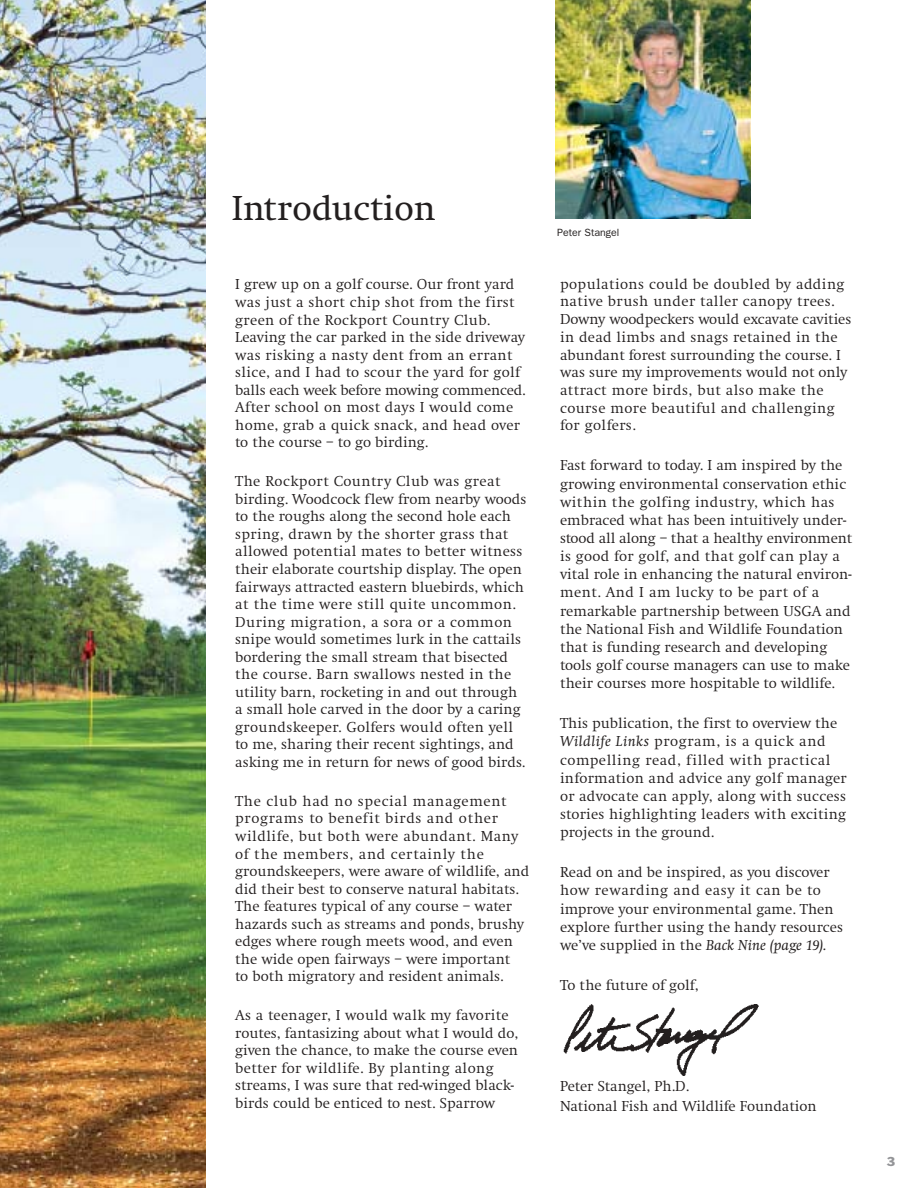
<style>
.page{position:relative;width:918px;height:1188px;background:#fff}
.page>*{position:absolute;margin:0;border:0;box-sizing:border-box;transform-origin:0 0}
.t1{font:36px "Swift EF";color:#231f1f}
.t2{font:300 15px/17.5px "Swift EF";color:#231f1f}
.t3{font:300 15px/17.5px "Swift EF";letter-spacing:.02em;color:#231f1f}
.t4{font:12px "Franklin Gothic";color:#939497}
.t5{font:10.5px "Franklin Gothic";color:#231f1f}
.s1{font-weight:400;font-style:italic}
</style>
<div class="page">
<img style="left:556px;top:0;width:195px;height:218px">
<img style="left:0;top:0;width:205px;height:1188px">
<img style="left:563px;top:1004px;width:196px;height:72px">
<h1 class="t1" style="left:232px;top:194px;width:206px">Introduction</h1>
<p class="t3" style="left:235px;top:277px;width:292px">I grew up on a golf course. Our front yard was just a short chip shot from the first green of the Rockport Country Club.<br>Leaving the car parked in the side driveway was risking a nasty dent from an errant slice, and I had to scour the yard for golf balls each week before mowing commenced.<br>After school on most days I would come home, grab a quick snack, and head over to the course – to go birding.</p>
<p class="t2" style="left:235px;top:474px;width:293px">The Rockport Country Club was great birding. Woodcock flew from nearby woods to the roughs along the second hole each spring, drawn by the shorter grass that allowed potential mates to better witness their elaborate courtship display. The open fairways attracted eastern bluebirds, which at the time were still quite uncommon.<br>During migration, a sora or a common snipe would sometimes lurk in the cattails bordering the small stream that bisected the course. Barn swallows nested in the utility barn, rocketing in and out through a small hole carved in the door by a caring groundskeeper. Golfers would often yell to me, sharing their recent sightings, and asking me in return for news of good birds.</p>
<p class="t2" style="left:235px;top:793px;width:296px">The club had no special management programs to benefit birds and other wildlife, but both were abundant. Many of the members, and certainly the groundskeepers, were aware of wildlife, and did their best to conserve natural habitats.<br>The features typical of any course – water hazards such as streams and ponds, brushy edges where rough meets wood, and even the wide open fairways – were important<br>to both migratory and resident animals.</p>
<p class="t2" style="left:235px;top:1008px;width:285px">As a teenager, I would walk my favorite routes, fantasizing about what I would do, given the chance, to make the course even better for wildlife. By planting along streams, I was sure that red-winged black&shy;birds could be enticed to nest. Sparrow</p>
<p class="t5" style="left:557px;top:229px;width:64px">Peter Stangel</p>
<p class="t3" style="left:560px;top:276px;width:293px">populations could be doubled by adding native brush under taller canopy trees.<br>Downy woodpeckers would excavate cavities in dead limbs and snags retained in the abundant forest surrounding the course. I was sure my improvements would not only attract more birds, but also make the course more beautiful and challenging for golfers.</p>
<p class="t2" style="left:560px;top:458px;width:294px;line-height:18.1px">Fast forward to today. I am inspired by the growing environmental conservation ethic within the golfing industry, which has embraced what has been intuitively under&shy;stood all along – that a healthy environment is good for golf, and that golf can play a vital role in enhancing the natural environ&shy;ment. And I am lucky to be part of a remarkable partnership between USGA and the National Fish and Wildlife Foundation that is funding research and developing tools golf course managers can use to make their courses more hospitable to wildlife.</p>
<p class="t2" style="left:560px;top:716px;width:288px;line-height:18.1px">This publication, the first to overview the <span class="s1">Wildlife Links</span> program, is a quick and compelling read, filled with practical information and advice any golf manager or advocate can apply, along with success stories highlighting leaders with exciting projects in the ground.</p>
<p class="t2" style="left:560px;top:864px;width:284px;line-height:18.1px">Read on and be inspired, as you discover how rewarding and easy it can be to improve your environmental game. Then explore further using the handy resources we’ve supplied in the <span class="s1">Back Nine (page 19).</span></p>
<p class="t2" style="left:560px;top:977px;width:140px">To the future of golf,</p>
<p class="t2" style="left:560px;top:1078px;width:258px;line-height:20px">Peter Stangel, Ph.D.<br>National Fish and Wildlife Foundation</p>
<p class="t4" style="left:887px;top:1156px;width:10px">3</p>
</div>
